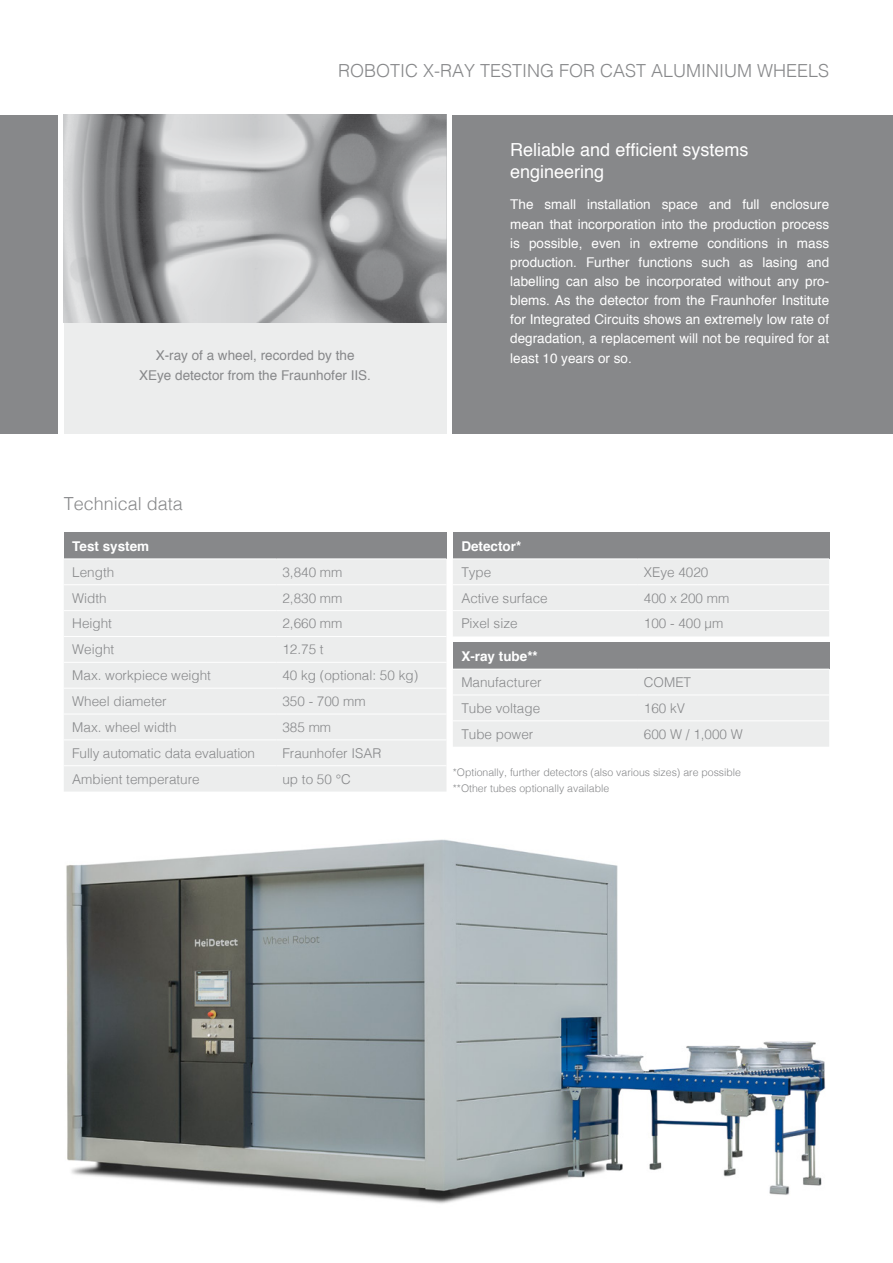
<style>
.page{position:relative;width:893px;height:1263px;background:#fff}
.page>*{position:absolute;margin:0;border:0;box-sizing:border-box;transform-origin:0 0}
.t1{font:300 18px "Helvetica";color:#87888a}
.t2{font:18px/21.6px "Helvetica";color:#fff}
.t3{font:13.5px/19.2px "Helvetica";color:#fff;text-align:justify}
.t4{font:300 13.5px "Helvetica";color:#87888a}
.t5{font:13.5px/19.2px "Helvetica";color:#87888a;text-align:center}
.t6{font:700 13.5px "Helvetica";color:#fff}
.t7{font:300 10.5px/16px "Helvetica";color:#87888a}
</style>
<div class="page">
<div style="left:64px;top:115px;width:382px;height:319px;background:#eceded"></div>
<img style="left:64px;top:115px;width:382px;height:208px">
<img style="left:66px;top:839px;width:760px;height:365px">
<div style="left:0;top:115px;width:57px;height:319px;background:#87888a"></div>
<div style="left:453px;top:115px;width:440px;height:319px;background:#87888a"></div>
<div style="left:64px;top:533px;width:382px;height:26px;background:#87888a"></div>
<div style="left:64px;top:559px;width:382px;height:232px;background:#eceded"></div>
<hr style="left:64px;top:558px;width:212px;height:1px;background:#fff">
<hr style="left:276px;top:558px;width:170px;height:1px;background:#fff">
<hr style="left:64px;top:636px;width:212px;height:1px;background:#fff">
<hr style="left:276px;top:636px;width:170px;height:1px;background:#fff">
<hr style="left:64px;top:584px;width:212px;height:1px;background:#fff">
<hr style="left:276px;top:584px;width:170px;height:1px;background:#fff">
<hr style="left:64px;top:610px;width:212px;height:1px;background:#fff">
<hr style="left:276px;top:610px;width:170px;height:1px;background:#fff">
<hr style="left:64px;top:662px;width:212px;height:1px;background:#fff">
<hr style="left:276px;top:662px;width:170px;height:1px;background:#fff">
<hr style="left:64px;top:688px;width:212px;height:1px;background:#fff">
<hr style="left:276px;top:688px;width:170px;height:1px;background:#fff">
<hr style="left:64px;top:714px;width:212px;height:1px;background:#fff">
<hr style="left:276px;top:714px;width:170px;height:1px;background:#fff">
<hr style="left:64px;top:739px;width:212px;height:1px;background:#fff">
<hr style="left:276px;top:739px;width:170px;height:1px;background:#fff">
<hr style="left:64px;top:765px;width:212px;height:1px;background:#fff">
<hr style="left:276px;top:765px;width:170px;height:1px;background:#fff">
<div style="left:453px;top:533px;width:376px;height:26px;background:#87888a"></div>
<div style="left:453px;top:559px;width:376px;height:77px;background:#eceded"></div>
<hr style="left:453px;top:558px;width:185px;height:1px;background:#fff">
<hr style="left:638px;top:558px;width:191px;height:1px;background:#fff">
<hr style="left:453px;top:584px;width:185px;height:1px;background:#fff">
<hr style="left:638px;top:584px;width:191px;height:1px;background:#fff">
<hr style="left:453px;top:610px;width:185px;height:1px;background:#fff">
<hr style="left:638px;top:610px;width:191px;height:1px;background:#fff">
<div style="left:453px;top:643px;width:376px;height:26px;background:#87888a"></div>
<div style="left:453px;top:670px;width:376px;height:77px;background:#eceded"></div>
<hr style="left:453px;top:695px;width:185px;height:1px;background:#fff">
<hr style="left:638px;top:695px;width:191px;height:1px;background:#fff">
<hr style="left:453px;top:720px;width:185px;height:1px;background:#fff">
<hr style="left:638px;top:720px;width:191px;height:1px;background:#fff">
<h1 class="t1" style="left:338px;top:55px;width:493px">ROBOTIC X-RAY TESTING FOR CAST ALUMINIUM WHEELS</h1>
<p class="t5" style="left:139px;top:346px;width:233px">X-ray of a wheel, recorded by the<br>XEye detector from the Fraunhofer IIS.</p>
<h1 class="t2" style="left:510px;top:139px;width:240px">Reliable and efficient systems engineering</h1>
<p class="t3" style="left:510px;top:195px;width:320px">The small installation space and full enclosure mean that incorporation into the production process is possible, even in extreme conditions in mass production. Further functions such as lasing and labelling can also be incorporated without any pro&shy;blems. As the detector from the Fraunhofer Institute for Integrated Circuits shows an extremely low rate of degradation, a replacement will not be required for at least 10 years or so.</p>
<h1 class="t1" style="left:64px;top:489px;width:121px">Technical data</h1>
<p class="t6" style="left:72px;top:535px;width:79px">Test system</p>
<p class="t4" style="left:72px;top:560px;width:44px">Length</p>
<p class="t4" style="left:282px;top:560px;width:62px">3,840 mm</p>
<p class="t4" style="left:72px;top:586px;width:36px">Width</p>
<p class="t4" style="left:282px;top:586px;width:62px">2,830 mm</p>
<p class="t4" style="left:72px;top:612px;width:41px">Height</p>
<p class="t4" style="left:282px;top:612px;width:62px">2,660 mm</p>
<p class="t4" style="left:72px;top:638px;width:44px">Weight</p>
<p class="t4" style="left:282px;top:638px;width:43px">12.75 t</p>
<p class="t4" style="left:72px;top:664px;width:140px">Max. workpiece weight</p>
<p class="t4" style="left:282px;top:664px;width:137px">40 kg (optional: 50 kg)</p>
<p class="t4" style="left:72px;top:690px;width:96px">Wheel diameter</p>
<p class="t4" style="left:282px;top:690px;width:85px">350 - 700 mm</p>
<p class="t4" style="left:72px;top:715px;width:106px">Max. wheel width</p>
<p class="t4" style="left:282px;top:715px;width:50px">385 mm</p>
<p class="t4" style="left:72px;top:741px;width:184px">Fully automatic data evaluation</p>
<p class="t4" style="left:282px;top:741px;width:101px">Fraunhofer ISAR</p>
<p class="t4" style="left:72px;top:767px;width:129px">Ambient temperature</p>
<p class="t4" style="left:282px;top:767px;width:70px">up to 50 °C</p>
<p class="t6" style="left:461px;top:535px;width:62px">Detector*</p>
<p class="t4" style="left:461px;top:560px;width:32px">Type</p>
<p class="t4" style="left:644px;top:560px;width:66px">XEye 4020</p>
<p class="t4" style="left:461px;top:586px;width:88px">Active surface</p>
<p class="t4" style="left:644px;top:586px;width:87px">400 x 200 mm</p>
<p class="t4" style="left:461px;top:612px;width:58px">Pixel size</p>
<p class="t4" style="left:644px;top:612px;width:81px">100 - 400 μm</p>
<p class="t6" style="left:461px;top:645px;width:78px">X-ray tube**</p>
<p class="t4" style="left:461px;top:671px;width:82px">Manufacturer</p>
<p class="t4" style="left:644px;top:671px;width:49px">COMET</p>
<p class="t4" style="left:461px;top:696px;width:80px">Tube voltage</p>
<p class="t4" style="left:644px;top:696px;width:43px">160 kV</p>
<p class="t4" style="left:461px;top:722px;width:74px">Tube power</p>
<p class="t4" style="left:644px;top:722px;width:101px">600 W / 1,000 W</p>
<p class="t7" style="left:453px;top:763px;width:290px">*Optionally, further detectors (also various sizes) are possible **Other tubes optionally available</p>
</div>
